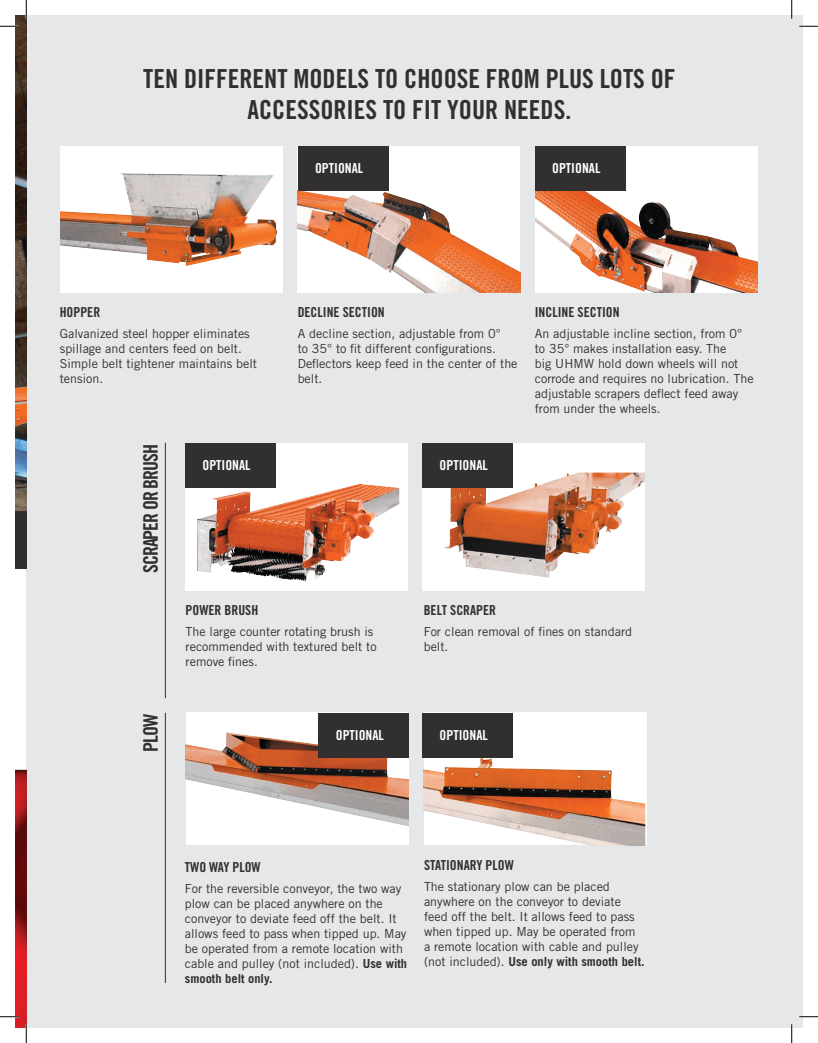
<style>
.page{position:relative;width:818px;height:1043px;background:#fff}
.page>*{position:absolute;margin:0;border:0;box-sizing:border-box;transform-origin:0 0}
.t1{font:26.25px/31.5px "Trade Gothic LT Std Bd Cn 20";color:#312f30;text-align:center}
.t2{font:20px "Trade Gothic LT Std Bd Cn 20";letter-spacing:-.05em;color:#312f30}
.t3{font:13.75px "Trade Gothic LT Std Bd Cn 20";color:#312f30}
.t4{font:13.75px "Trade Gothic LT Std Bd Cn 20";color:#fff}
.t5{font:12.5px/15px "Trade Gothic LT Std";color:#312f30}
.s1{font-weight:700}
</style>
<div class="page">
<div style="left:26px;top:15px;width:776px;height:1013px;background:#e6e7e9"></div>
<img style="left:15px;top:15px;width:11px;height:337px">
<img style="left:15px;top:769px;width:12px;height:259px">
<img style="left:15px;top:352px;width:11px;height:159px">
<div style="left:60px;top:146px;width:223px;height:146px;background:#fff"></div>
<img style="left:60px;top:173px;width:217px;height:93px">
<div style="left:535px;top:146px;width:223px;height:146px;background:#fff"></div>
<img style="left:535px;top:180px;width:223px;height:112px">
<div style="left:298px;top:146px;width:222px;height:146px;background:#fff"></div>
<img style="left:297px;top:189px;width:223px;height:103px">
<div style="left:186px;top:712px;width:222px;height:133px;background:#fff"></div>
<img style="left:186px;top:731px;width:222px;height:95px">
<div style="left:423px;top:712px;width:223px;height:133px;background:#fff"></div>
<img style="left:423px;top:757px;width:223px;height:88px">
<div style="left:185px;top:442px;width:223px;height:148px;background:#fff"></div>
<img style="left:185px;top:475px;width:215px;height:107px">
<div style="left:422px;top:442px;width:222px;height:148px;background:#fff"></div>
<img style="left:430px;top:470px;width:214px;height:108px">
<div style="left:535px;top:146px;width:90px;height:45px;background:#312f30"></div>
<div style="left:298px;top:146px;width:90px;height:45px;background:#312f30"></div>
<div style="left:15px;top:511px;width:11px;height:58px;background:#312f30"></div>
<div style="left:422px;top:712px;width:90px;height:45px;background:#312f30"></div>
<div style="left:319px;top:712px;width:90px;height:45px;background:#312f30"></div>
<div style="left:185px;top:442px;width:90px;height:45px;background:#312f30"></div>
<div style="left:422px;top:442px;width:90px;height:45px;background:#312f30"></div>
<hr style="left:165px;top:442px;width:1px;height:256px;background:#312f30">
<hr style="left:165px;top:712px;width:1px;height:270px;background:#312f30">
<svg style="left:0;top:25px;width:19px;height:2px"></svg>
<svg style="left:799px;top:25px;width:19px;height:2px"></svg>
<svg style="left:0;top:1015px;width:19px;height:2px"></svg>
<svg style="left:799px;top:1015px;width:19px;height:2px"></svg>
<svg style="left:25px;top:0;width:2px;height:19px"></svg>
<svg style="left:25px;top:1024px;width:2px;height:18px"></svg>
<svg style="left:791px;top:0;width:1px;height:19px"></svg>
<svg style="left:791px;top:1024px;width:1px;height:18px"></svg>
<h1 class="t1" style="left:143px;top:62px;width:534px">TEN DIFFERENT MODELS TO CHOOSE FROM PLUS LOTS OF<br>ACCESSORIES TO FIT YOUR NEEDS.</h1>
<p class="t4" style="left:315px;top:159px;width:50px">OPTIONAL</p>
<p class="t4" style="left:552px;top:159px;width:50px">OPTIONAL</p>
<p class="t3" style="left:60px;top:304px;width:42px">HOPPER</p>
<p class="t5" style="left:60px;top:326px;width:199px">Galvanized steel hopper eliminates spillage and centers feed on belt.<br>Simple belt tightener maintains belt tension.</p>
<p class="t3" style="left:297px;top:304px;width:89px">DECLINE SECTION</p>
<p class="t5" style="left:298px;top:326px;width:221px">A decline section, adjustable from 0°<br>to 35° to fit different configurations.<br>Deflectors keep feed in the center of the belt.</p>
<h2 class="t2" style="left:138px;top:573px;width:131px;rotate:-90deg">SCRAPER OR BRUSH</h2>
<p class="t4" style="left:202px;top:456px;width:50px">OPTIONAL</p>
<p class="t4" style="left:439px;top:456px;width:50px">OPTIONAL</p>
<p class="t3" style="left:534px;top:304px;width:86px">INCLINE SECTION</p>
<p class="t5" style="left:535px;top:326px;width:220px">An adjustable incline section, from 0° to 35° makes installation easy. The<br>big UHMW hold down wheels will not corrode and requires no lubrication. The adjustable scrapers deflect feed away from under the wheels.</p>
<h2 class="t2" style="left:138px;top:752px;width:40px;rotate:-90deg">PLOW</h2>
<p class="t3" style="left:185px;top:602px;width:74px">POWER BRUSH</p>
<p class="t5" style="left:185px;top:623px;width:192px">The large counter rotating brush is recommended with textured belt to remove fines.</p>
<p class="t3" style="left:423px;top:602px;width:74px">BELT SCRAPER</p>
<p class="t5" style="left:423px;top:623px;width:210px">For clean removal of fines on standard belt.</p>
<p class="t4" style="left:336px;top:726px;width:50px">OPTIONAL</p>
<p class="t4" style="left:439px;top:726px;width:50px">OPTIONAL</p>
<p class="t3" style="left:185px;top:858px;width:77px">TWO WAY PLOW</p>
<p class="t5" style="left:185px;top:880px;width:224px">For the reversible conveyor, the two way plow can be placed anywhere on the conveyor to deviate feed off the belt. It allows feed to pass when tipped up. May be operated from a remote location with cable and pulley (not included). <span class="s1">Use with smooth belt only.</span></p>
<p class="t3" style="left:424px;top:857px;width:91px">STATIONARY PLOW</p>
<p class="t5" style="left:424px;top:878px;width:222px">The stationary plow can be placed anywhere on the conveyor to deviate feed off the belt. It allows feed to pass when tipped up. May be operated from a remote location with cable and pulley (not included). <span class="s1">Use only with smooth belt.</span></p>
</div>
